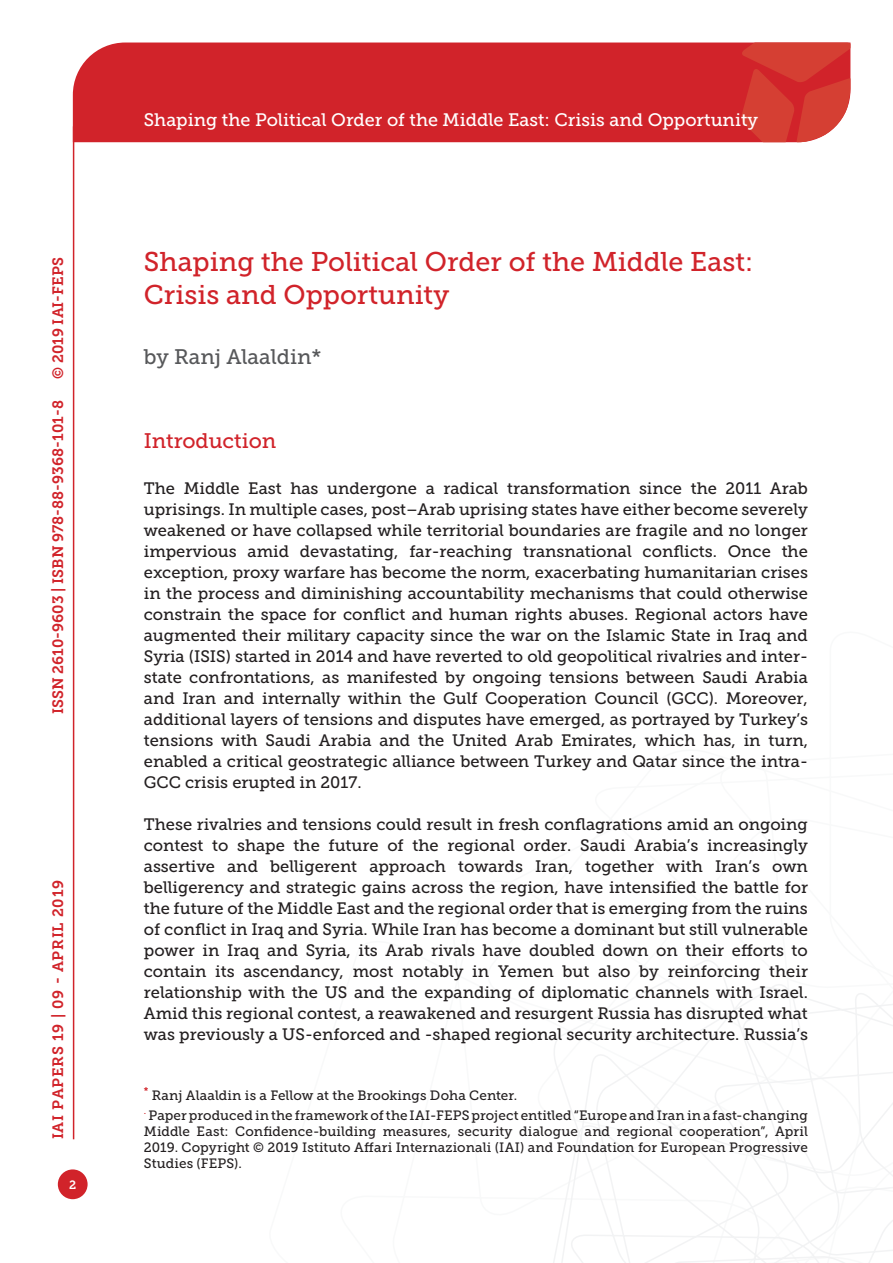
<style>
.page{position:relative;width:893px;height:1263px;background:#fff}
.page>*{position:absolute;margin:0;border:0;box-sizing:border-box;transform-origin:0 0}
.Titolo_prima{font:27px/32.4px "Museo Slab 500";color:#d1232a}
.Autori{font:21px "Museo Slab 500";color:#57585a}
.Titolo_paragrafo{font:21px "Museo Slab 500";letter-spacing:-.005em;color:#d1232a}
.t1{font:18px "Museo Slab 500";color:#fff}
.Testo{font:16.5px/21px "Museo Slab 500";color:#231f20;text-align:justify}
.t2{font:15px "Museo Slab 700";color:#d1232a}
.t3{font:15px "Museo Slab 700";letter-spacing:.05em;color:#d1232a}
.Nota{font:13.5px/16.2px "Museo Slab 500";letter-spacing:.005em;color:#231f20;text-align:justify}
.t4{font:12px "Museo Slab 700";color:#fff}
</style>
<div class="page">
<svg style="left:553px;top:960px;width:340px;height:303px"></svg>
<div style="left:73px;top:43px;width:668px;height:99px;background:#d1232a"></div>
<svg style="left:741px;top:43px;width:109px;height:99px;background:#d6413a"></svg>
<div style="left:58px;top:1169px;width:30px;height:30px;background:#d1232a;border-radius:50%"></div>
<hr style="left:73px;top:126px;width:1px;height:1013px;background:#d1232a">
<p class="t1" style="left:144px;top:110px;width:616px">Shaping the Political Order of the Middle East: Crisis and Opportunity</p>
<p class="t2" style="left:50px;top:379px;width:123px;rotate:-90deg">© 2019 IAI-FEPS</p>
<p class="Titolo_prima" style="left:144px;top:246px;width:611px">Shaping the Political Order of the Middle East:<br>Crisis and Opportunity</p>
<p class="Autori" style="left:144px;top:345px;width:179px">by Ranj Alaaldin*</p>
<p class="t2" style="left:49px;top:714px;width:315px;rotate:-90deg">ISSN 2610-9603 | ISBN 978-88-9368-101-8</p>
<p class="t3" style="left:50px;top:1139px;width:261px;rotate:-90deg">IAI PAPERS 19 | 09 - APRIL 2019</p>
<p class="t4" style="left:69px;top:1178px;width:9px">2</p>
<p class="Titolo_paragrafo" style="left:144px;top:429px;width:134px">Introduction</p>
<p class="Testo" style="left:144px;top:478px;width:666px">The Middle East has undergone a radical transformation since the 2011 Arab uprisings. In multiple cases, post–Arab uprising states have either become severely weakened or have collapsed while territorial boundaries are fragile and no longer impervious amid devastating, far-reaching transnational conflicts. Once the exception, proxy warfare has become the norm, exacerbating humanitarian crises in the process and diminishing accountability mechanisms that could otherwise constrain the space for conflict and human rights abuses. Regional actors have augmented their military capacity since the war on the Islamic State in Iraq and Syria (ISIS) started in 2014 and have reverted to old geopolitical rivalries and inter&shy;state confrontations, as manifested by ongoing tensions between Saudi Arabia and Iran and internally within the Gulf Cooperation Council (GCC). Moreover, additional layers of tensions and disputes have emerged, as portrayed by Turkey’s tensions with Saudi Arabia and the United Arab Emirates, which has, in turn, enabled a critical geostrategic alliance between Turkey and Qatar since the intra-GCC crisis erupted in 2017.</p>
<p class="Testo" style="left:144px;top:814px;width:666px">These rivalries and tensions could result in fresh conflagrations amid an ongoing contest to shape the future of the regional order. Saudi Arabia’s increasingly assertive and belligerent approach towards Iran, together with Iran’s own belligerency and strategic gains across the region, have intensified the battle for the future of the Middle East and the regional order that is emerging from the ruins of conflict in Iraq and Syria. While Iran has become a dominant but still vulnerable power in Iraq and Syria, its Arab rivals have doubled down on their efforts to contain its ascendancy, most notably in Yemen but also by reinforcing their relationship with the US and the expanding of diplomatic channels with Israel.<br>Amid this regional contest, a reawakened and resurgent Russia has disrupted what was previously a US-enforced and -shaped regional security architecture. Russia’s</p>
<p class="Nota" style="left:144px;top:1087px;width:375px"><sup>*</sup> Ranj Alaaldin is a Fellow at the Brookings Doha Center.</p>
<p class="Nota" style="left:144px;top:1107px;width:666px"><sup>.</sup> Paper produced in the framework of the IAI-FEPS project entitled “Europe and Iran in a fast-changing Middle East: Confidence-building measures, security dialogue and regional cooperation”, April 2019. Copyright © 2019 Istituto Affari Internazionali (IAI) and Foundation for European Progressive Studies (FEPS).</p>
</div>
